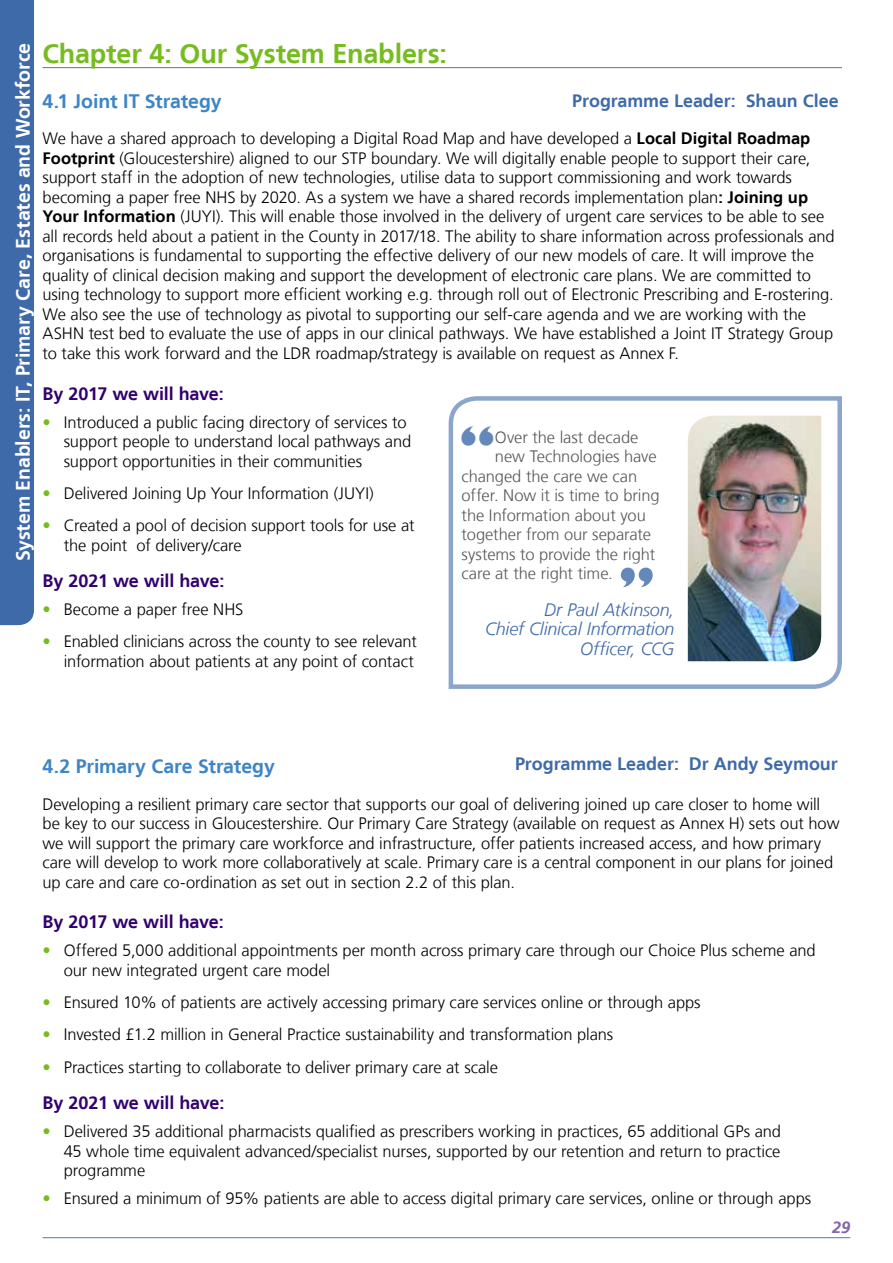
<style>
.page{position:relative;width:893px;height:1263px;background:#fff}
.page>*{position:absolute;margin:0;border:0;box-sizing:border-box;transform-origin:0 0}
.t1{font:800 42.6px "Gill Sans";color:#6588ba}
.t2{font:700 27px "Frutiger LT";letter-spacing:-.005em;color:#77bc1f}
.t3{font:700 19.5px "Frutiger LT";letter-spacing:-.005em;color:#fff}
.t4{font:700 19.5px "Frutiger LT";letter-spacing:-.005em;color:#3d85c6}
.t5{font:700 18px "Frutiger LT";letter-spacing:-.01em;color:#33006f}
.t6{font:italic 300 18px/19.5px "Frutiger LT";letter-spacing:-.01em;color:#3f6aa9;text-align:right}
.t7{font:700 18px "Frutiger LT";letter-spacing:-.005em;color:#3f6aa9}
.t8{font:700 17.85px "Frutiger LT";letter-spacing:-.005em;color:#3f6aa9}
.t9{font:300 16.5px/19.5px "Frutiger LT";letter-spacing:-.005em;color:#000}
.t10{font:300 16.5px "Frutiger LT";letter-spacing:-.005em;color:#58585b}
.t11{font:italic 700 16.5px "Frutiger LT";color:#8566a9}
.s1{font-weight:700}
.s2{color:#77bc1f}
</style>
<div class="page">
<hr style="left:43px;top:1237px;width:807px;height:1px;background:#6588ba">
<hr style="left:43px;top:67px;width:799px;height:1px;background:#6588ba">
<div style="left:0;top:0;width:34px;height:625px;background:#3f6aa9"></div>
<svg style="left:448px;top:396px;width:394px;height:293px"></svg>
<img style="left:688px;top:416px;width:133px;height:245px">
<svg style="left:621px;top:568px;width:32px;height:19px"></svg>
<p class="t3" style="left:12px;top:561px;width:520px;rotate:-90deg">System Enablers: IT, Primary Care, Estates and Workforce</p>
<h2 class="t2" style="left:43px;top:38px;width:406px">Chapter 4: Our System Enablers:</h2>
<p class="t4" style="left:43px;top:90px;width:181px">4.1 Joint IT Strategy</p>
<p class="t9" style="left:43px;top:129px;width:794px">We have a shared approach to developing a Digital Road Map and have developed a <span class="s1">Local Digital Roadmap Footprint</span> (Gloucestershire) aligned to our STP boundary. We will digitally enable people to support their care, support staff in the adoption of new technologies, utilise data to support commissioning and work towards becoming a paper free NHS by 2020. As a system we have a shared records implementation plan<span class="s1">: Joining up Your Information</span> (JUYI). This will enable those involved in the delivery of urgent care services to be able to see all records held about a patient in the County in 2017/18. The ability to share information across professionals and organisations is fundamental to supporting the effective delivery of our new models of care. It will improve the quality of clinical decision making and support the development of electronic care plans. We are committed to using technology to support more efficient working e.g. through roll out of Electronic Prescribing and E-rostering.<br>We also see the use of technology as pivotal to supporting our self-care agenda and we are working with the ASHN test bed to evaluate the use of apps in our clinical pathways. We have established a Joint IT Strategy Group to take this work forward and the LDR roadmap/strategy is available on request as Annex F.</p>
<p class="t5" style="left:43px;top:383px;width:183px">By 2017 we will have:</p>
<p class="t9" style="left:64px;top:412px;width:349px;text-indent:-21px"><span class="s2">•</span> Introduced a public facing directory of services to support people to understand local pathways and support opportunities in their communities</p>
<p class="t9" style="left:43px;top:484px;width:333px"><span class="s2">•</span> Delivered Joining Up Your Information (JUYI)</p>
<p class="t9" style="left:64px;top:516px;width:352px;text-indent:-21px"><span class="s2">•</span> Created a pool of decision support tools for use at the point of delivery/care</p>
<p class="t5" style="left:43px;top:570px;width:183px">By 2021 we will have:</p>
<p class="t9" style="left:43px;top:600px;width:203px"><span class="s2">•</span> Become a paper free NHS</p>
<p class="t9" style="left:43px;top:632px;width:376px;text-align:right"><span class="s2">•</span> Enabled clinicians across the county to see relevant information about patients at any point of contact</p>
<p class="t8" style="left:572px;top:90px;width:268px">Programme Leader: Shaun Clee</p>
<h1 class="t1" style="left:460px;top:417px;width:37px">“</h1>
<p class="t10" style="left:495px;top:428px;width:145px">Over the last decade</p>
<p class="t10" style="left:495px;top:447px;width:163px">new Technologies have</p>
<p class="t10" style="left:462px;top:467px;width:177px">changed the care we can</p>
<p class="t10" style="left:462px;top:486px;width:199px">offer. Now it is time to bring</p>
<p class="t10" style="left:462px;top:506px;width:186px">the Information about you</p>
<p class="t10" style="left:462px;top:525px;width:191px">together from our separate</p>
<p class="t10" style="left:462px;top:545px;width:195px">systems to provide the right</p>
<p class="t10" style="left:462px;top:564px;width:153px">care at the right time.</p>
<p class="t6" style="left:485px;top:600px;width:191px">Dr Paul Atkinson,<br>Chief Clinical Information<br>Officer, CCG</p>
<p class="t7" style="left:515px;top:754px;width:324px">Programme Leader: Dr Andy Seymour</p>
<p class="t4" style="left:43px;top:755px;width:234px">4.2 Primary Care Strategy</p>
<p class="t9" style="left:43px;top:794px;width:798px">Developing a resilient primary care sector that supports our goal of delivering joined up care closer to home will be key to our success in Gloucestershire. Our Primary Care Strategy (available on request as Annex H) sets out how we will support the primary care workforce and infrastructure, offer patients increased access, and how primary care will develop to work more collaboratively at scale. Primary care is a central component in our plans for joined up care and care co-ordination as set out in section 2.2 of this plan.</p>
<p class="t5" style="left:43px;top:911px;width:183px">By 2017 we will have:</p>
<p class="t9" style="left:64px;top:941px;width:753px;text-indent:-21px"><span class="s2">•</span> Offered 5,000 additional appointments per month across primary care through our Choice Plus scheme and our new integrated urgent care model</p>
<p class="t9" style="left:43px;top:993px;width:660px"><span class="s2">•</span> Ensured 10% of patients are actively accessing primary care services online or through apps</p>
<p class="t9" style="left:43px;top:1025px;width:572px"><span class="s2">•</span> Invested £1.2 million in General Practice sustainability and transformation plans</p>
<p class="t9" style="left:43px;top:1057px;width:457px"><span class="s2">•</span> Practices starting to collaborate to deliver primary care at scale</p>
<p class="t5" style="left:43px;top:1092px;width:183px">By 2021 we will have:</p>
<p class="t9" style="left:64px;top:1122px;width:719px;text-align:justify;text-indent:-21px"><span class="s2">•</span> Delivered 35 additional pharmacists qualified as prescribers working in practices, 65 additional GPs and 45 whole time equivalent advanced/specialist nurses, supported by our retention and return to practice programme</p>
<p class="t9" style="left:43px;top:1189px;width:770px"><span class="s2">•</span> Ensured a minimum of 95% patients are able to access digital primary care services, online or through apps</p>
<p class="t11" style="left:832px;top:1217px;width:20px">29</p>
</div>
